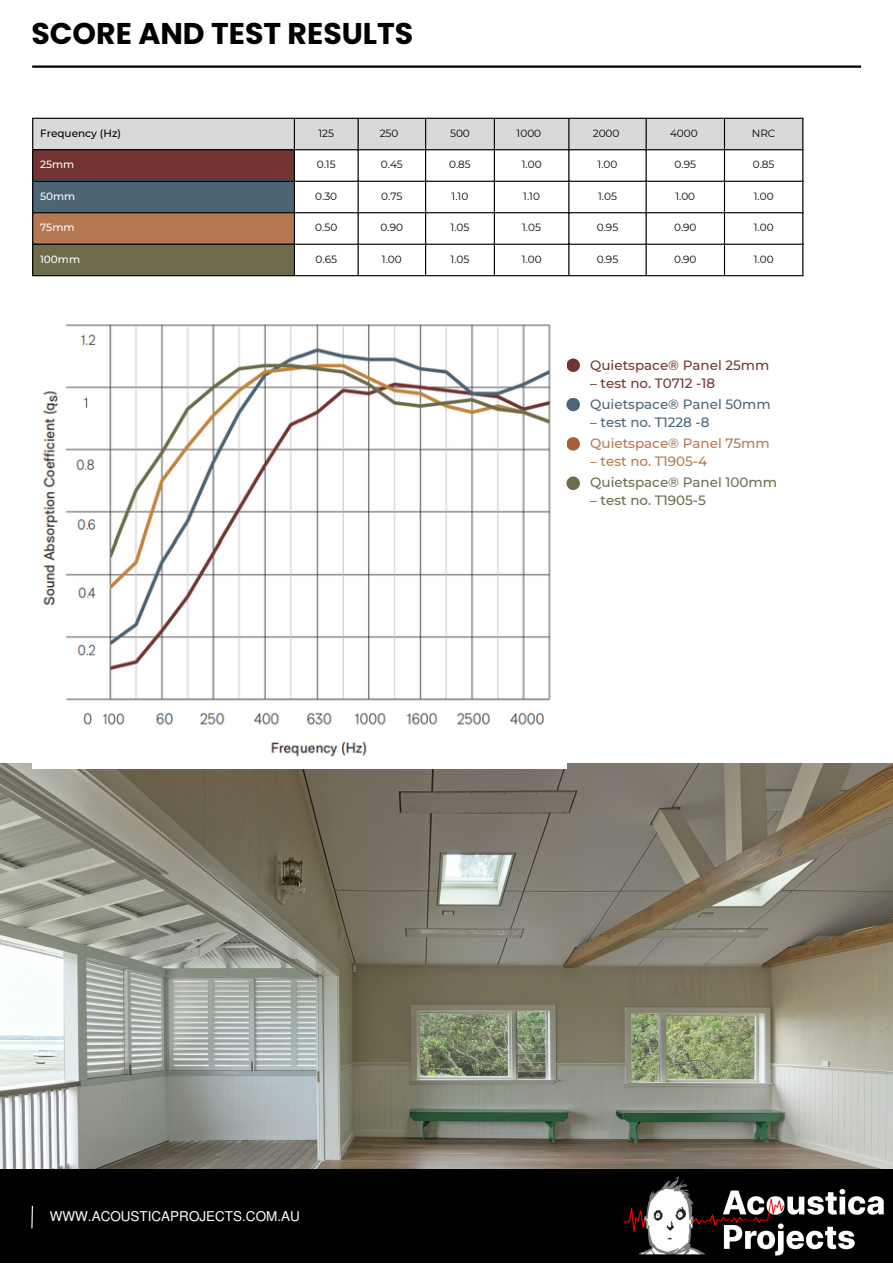
<style>
.page{position:relative;width:893px;height:1264px;background:#fff}
.page>*{position:absolute;margin:0;border:0;box-sizing:border-box;transform-origin:0 0}
.t1{font:700 30px "Poppins";color:#000}
.t2{font:500 13.5px "Montserrat";color:#733631}
.t3{font:500 13.5px "Montserrat";color:#6e6c4d}
.t4{font:500 13.5px "Montserrat";color:#b67851}
.t5{font:500 13.5px "Montserrat";color:#4d6475}
.t6{font:13.5px "Mukti";color:#fff}
.t7{font:10.5px "Montserrat";color:#000}
.t8{font:500 10.5px "Montserrat";color:#fff}
.t9{font:500 10.5px "Montserrat";color:#000}
</style>
<div class="page">
<hr style="left:32px;top:65px;width:829px;height:3px;background:#000">
<img style="left:0;top:763px;width:892px;height:406px">
<div style="left:0;top:1169px;width:892px;height:93px;background:#000"></div>
<svg style="left:31px;top:1205px;width:2px;height:24px"></svg>
<img style="left:624px;top:1176px;width:260px;height:80px">
<div style="left:33px;top:119px;width:769px;height:30px;background:#d9d9d9"></div>
<div style="left:32px;top:149px;width:263px;height:32px;background:#723430"></div>
<div style="left:32px;top:181px;width:263px;height:32px;background:#4d6475"></div>
<div style="left:32px;top:212px;width:263px;height:32px;background:#b67851"></div>
<div style="left:32px;top:244px;width:263px;height:32px;background:#6e6c4d"></div>
<hr style="left:32px;top:119px;width:1px;height:156px;background:#000">
<hr style="left:294px;top:119px;width:1px;height:156px;background:#000">
<hr style="left:357px;top:119px;width:1px;height:156px;background:#000">
<hr style="left:425px;top:119px;width:1px;height:156px;background:#000">
<hr style="left:494px;top:119px;width:1px;height:156px;background:#000">
<hr style="left:568px;top:119px;width:1px;height:156px;background:#000">
<hr style="left:645px;top:119px;width:1px;height:156px;background:#000">
<hr style="left:723px;top:119px;width:2px;height:156px;background:#000">
<hr style="left:802px;top:119px;width:1px;height:156px;background:#000">
<hr style="left:32px;top:118px;width:771px;height:1px;background:#000">
<hr style="left:32px;top:149px;width:771px;height:1px;background:#000">
<hr style="left:32px;top:181px;width:771px;height:1px;background:#000">
<hr style="left:32px;top:212px;width:771px;height:1px;background:#000">
<hr style="left:32px;top:244px;width:771px;height:1px;background:#000">
<hr style="left:32px;top:275px;width:771px;height:1px;background:#000">
<div style="left:566px;top:358px;width:14px;height:14px;background:#723430;border-radius:50%"></div>
<div style="left:566px;top:437px;width:14px;height:13px;background:#a65f36;border-radius:50%"></div>
<img style="left:32px;top:324px;width:534px;height:444px">
<div style="left:566px;top:476px;width:14px;height:14px;background:#6e6c4d;border-radius:50%"></div>
<div style="left:566px;top:398px;width:14px;height:13px;background:#4d6475;border-radius:50%"></div>
<h1 class="t1" style="left:31px;top:13px;width:383px">SCORE AND TEST RESULTS</h1>
<p class="t9" style="left:40px;top:127px;width:82px">Frequency (Hz)</p>
<p class="t7" style="left:318px;top:127px;width:17px">125</p>
<p class="t7" style="left:379px;top:127px;width:20px">250</p>
<p class="t7" style="left:450px;top:127px;width:21px">500</p>
<p class="t7" style="left:516px;top:127px;width:26px">1000</p>
<p class="t7" style="left:592px;top:127px;width:28px">2000</p>
<p class="t7" style="left:670px;top:127px;width:29px">4000</p>
<p class="t7" style="left:751px;top:127px;width:25px">NRC</p>
<p class="t8" style="left:40px;top:158px;width:36px">25mm</p>
<p class="t7" style="left:317px;top:158px;width:20px">0.15</p>
<p class="t7" style="left:381px;top:158px;width:24px">0.45</p>
<p class="t7" style="left:449px;top:158px;width:23px">0.85</p>
<p class="t7" style="left:521px;top:158px;width:21px">1.00</p>
<p class="t7" style="left:597px;top:158px;width:21px">1.00</p>
<p class="t7" style="left:674px;top:158px;width:23px">0.95</p>
<p class="t7" style="left:752px;top:158px;width:23px">0.85</p>
<p class="t8" style="left:40px;top:190px;width:37px">50mm</p>
<p class="t7" style="left:315px;top:190px;width:24px">0.30</p>
<p class="t7" style="left:381px;top:190px;width:23px">0.75</p>
<p class="t7" style="left:451px;top:190px;width:18px">1.10</p>
<p class="t7" style="left:523px;top:190px;width:18px">1.10</p>
<p class="t7" style="left:598px;top:190px;width:20px">1.05</p>
<p class="t7" style="left:675px;top:190px;width:21px">1.00</p>
<p class="t7" style="left:753px;top:190px;width:21px">1.00</p>
<p class="t8" style="left:40px;top:221px;width:36px">75mm</p>
<p class="t7" style="left:315px;top:221px;width:24px">0.50</p>
<p class="t7" style="left:380px;top:221px;width:24px">0.90</p>
<p class="t7" style="left:450px;top:221px;width:20px">1.05</p>
<p class="t7" style="left:522px;top:221px;width:20px">1.05</p>
<p class="t7" style="left:596px;top:221px;width:23px">0.95</p>
<p class="t7" style="left:674px;top:221px;width:24px">0.90</p>
<p class="t7" style="left:753px;top:221px;width:21px">1.00</p>
<p class="t8" style="left:40px;top:253px;width:42px">100mm</p>
<p class="t7" style="left:315px;top:253px;width:23px">0.65</p>
<p class="t7" style="left:382px;top:253px;width:21px">1.00</p>
<p class="t7" style="left:450px;top:253px;width:20px">1.05</p>
<p class="t7" style="left:521px;top:253px;width:21px">1.00</p>
<p class="t7" style="left:596px;top:253px;width:23px">0.95</p>
<p class="t7" style="left:674px;top:253px;width:24px">0.90</p>
<p class="t7" style="left:753px;top:253px;width:21px">1.00</p>
<p class="t2" style="left:590px;top:356px;width:181px">Quietspace® Panel 25mm</p>
<p class="t2" style="left:590px;top:374px;width:126px">– test no. T0712 -18</p>
<p class="t5" style="left:590px;top:396px;width:182px">Quietspace® Panel 50mm</p>
<p class="t5" style="left:590px;top:414px;width:121px">– test no. T1228 -8</p>
<p class="t4" style="left:590px;top:434px;width:181px">Quietspace® Panel 75mm</p>
<p class="t4" style="left:590px;top:452px;width:118px">– test no. T1905-4</p>
<p class="t6" style="left:50px;top:1207px;width:251px">WWW.ACOUSTICAPROJECTS.COM.AU</p>
<p class="t3" style="left:590px;top:473px;width:188px">Quietspace® Panel 100mm</p>
<p class="t3" style="left:590px;top:491px;width:117px">– test no. T1905-5</p>
</div>
